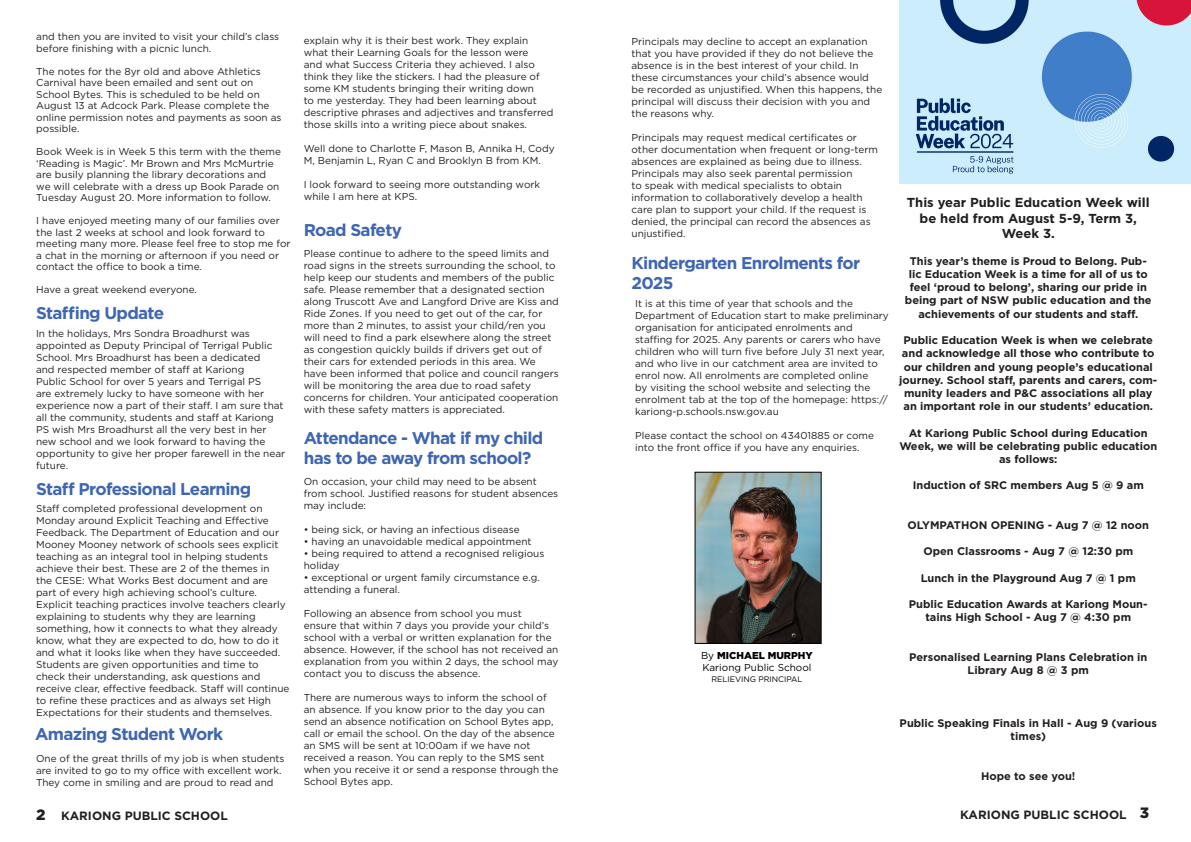
<style>
.page{position:relative;width:1191px;height:842px;background:#fff}
.page>*{position:absolute;margin:0;border:0;box-sizing:border-box;transform-origin:0 0}
.t1{font:700 17px/19.9px "Gotham";letter-spacing:-.04em;color:#3e66b1}
.t2{font:700 13px/15.6px "Gotham";color:#231f20;text-align:center}
.t3{font:700 12px "Gotham";color:#231f20}
.t4{font:700 11px/13.2px "Gotham";color:#231f20;text-align:center}
.t5{font:10px/12px "Gotham";color:#231f20}
.t6{font:10px "Gotham";color:#000}
.t7{font:900 10px "Gotham";color:#000}
.t8{font:8px "Gotham";color:#000}
.s1{font-weight:400}
.s2{font-weight:900;font-size:15px}
</style>
<div class="page">
<img style="left:899px;top:0;width:292px;height:183px">
<img style="left:696px;top:474px;width:123px;height:168px">
<div style="left:694px;top:472px;width:127px;height:172px;border:1px solid #000"></div>
<p class="t5" style="left:36px;top:31px;width:244px;line-height:11.5px">and then you are invited to visit your child’s class before finishing with a picnic lunch.</p>
<p class="t5" style="left:36px;top:65px;width:247px;line-height:11.5px">The notes for the 8yr old and above Athletics Carnival have been emailed and sent out on School Bytes. This is scheduled to be held on August 13 at Adcock Park. Please complete the online permission notes and payments as soon as possible.</p>
<p class="t5" style="left:36px;top:146px;width:246px;line-height:11.5px">Book Week is in Week 5 this term with the theme ‘Reading is Magic’. Mr Brown and Mrs McMurtrie are busily planning the library decorations and we will celebrate with a dress up Book Parade on Tuesday August 20. More information to follow.</p>
<p class="t5" style="left:36px;top:215px;width:256px;line-height:11.5px">I have enjoyed meeting many of our families over the last 2 weeks at school and look forward to meeting many more. Please feel free to stop me for a chat in the morning or afternoon if you need or contact the office to book a time.</p>
<p class="t5" style="left:36px;top:284px;width:162px">Have a great weekend everyone.</p>
<p class="t1" style="left:36px;top:303px;width:130px">Staffing Update</p>
<p class="t5" style="left:36px;top:327px;width:251px">In the holidays, Mrs Sondra Broadhurst was appointed as Deputy Principal of Terrigal Public School. Mrs Broadhurst has been a dedicated<br>and respected member of staff at Kariong<br>Public School for over 5 years and Terrigal PS<br>are extremely lucky to have someone with her experience now a part of their staff. I am sure that all the community, students and staff at Kariong PS wish Mrs Broadhurst all the very best in her new school and we look forward to having the opportunity to give her proper farewell in the near future.</p>
<p class="t1" style="left:36px;top:479px;width:217px">Staff Professional Learning</p>
<p class="t5" style="left:36px;top:502px;width:255px">Staff completed professional development on Monday around Explicit Teaching and Effective Feedback. The Department of Education and our Mooney Mooney network of schools sees explicit teaching as an integral tool in helping students achieve their best. These are 2 of the themes in<br>the CESE: What Works Best document and are part of every high achieving school’s culture.<br>Explicit teaching practices involve teachers clearly explaining to students why they are learning something, how it connects to what they already know, what they are expected to do, how to do it and what it looks like when they have succeeded.<br>Students are given opportunities and time to check their understanding, ask questions and receive clear, effective feedback. Staff will continue to refine these practices and as always set High Expectations for their students and themselves.</p>
<p class="t1" style="left:35px;top:724px;width:190px">Amazing Student Work</p>
<p class="t5" style="left:36px;top:753px;width:250px">One of the great thrills of my job is when students are invited to go to my office with excellent work.<br>They come in smiling and are proud to read and</p>
<p class="t5" style="left:304px;top:34px;width:251px">explain why it is their best work. They explain what their Learning Goals for the lesson were<br>and what Success Criteria they achieved. I also think they like the stickers. I had the pleasure of some KM students bringing their writing down<br>to me yesterday. They had been learning about descriptive phrases and adjectives and transferred those skills into a writing piece about snakes.</p>
<p class="t5" style="left:304px;top:142px;width:252px">Well done to Charlotte F, Mason B, Annika H, Cody<br>M, Benjamin L, Ryan C and Brooklyn B from KM.</p>
<p class="t5" style="left:304px;top:178px;width:238px">I look forward to seeing more outstanding work while I am here at KPS.</p>
<p class="t1" style="left:304px;top:220px;width:100px">Road Safety</p>
<p class="t5" style="left:304px;top:247px;width:256px">Please continue to adhere to the speed limits and road signs in the streets surrounding the school, to help keep our students and members of the public safe. Please remember that a designated section along Truscott Ave and Langford Drive are Kiss and Ride Zones. If you need to get out of the car, for more than 2 minutes, to assist your child/ren you will need to find a park elsewhere along the street as congestion quickly builds if drivers get out of their cars for extended periods in this area. We have been informed that police and council rangers will be monitoring the area due to road safety concerns for children. Your anticipated cooperation with these safety matters is appreciated.</p>
<p class="t1" style="left:304px;top:428px;width:241px">Attendance - What if my child has to be away from school?</p>
<p class="t5" style="left:304px;top:475px;width:256px">On occasion, your child may need to be absent from school. Justified reasons for student absences may include:</p>
<p class="t5" style="left:304px;top:523px;width:217px">• being sick, or having an infectious disease</p>
<p class="t5" style="left:304px;top:535px;width:229px">• having an unavoidable medical appointment</p>
<p class="t5" style="left:304px;top:547px;width:242px">• being required to attend a recognised religious holiday</p>
<p class="t5" style="left:304px;top:571px;width:238px">• exceptional or urgent family circumstance e.g. attending a funeral.</p>
<p class="t5" style="left:304px;top:607px;width:256px">Following an absence from school you must<br>ensure that within 7 days you provide your child’s school with a verbal or written explanation for the absence. However, if the school has not received an explanation from you within 2 days, the school may contact you to discuss the absence.</p>
<p class="t5" style="left:304px;top:691px;width:256px">There are numerous ways to inform the school of an absence. If you know prior to the day you can send an absence notification on School Bytes app, call or email the school. On the day of the absence an SMS will be sent at 10:00am if we have not received a reason. You can reply to the SMS sent when you receive it or send a response through the School Bytes app.</p>
<p class="t5" style="left:631px;top:35px;width:252px">Principals may decline to accept an explanation that you have provided if they do not believe the absence is in the best interest of your child. In these circumstances your child’s absence would be recorded as unjustified. When this happens, the principal will discuss their decision with you and the reasons why.</p>
<p class="t5" style="left:631px;top:131px;width:248px">Principals may request medical certificates or other documentation when frequent or long-term absences are explained as being due to illness.<br>Principals may also seek parental permission<br>to speak with medical specialists to obtain information to collaboratively develop a health care plan to support your child. If the request is denied, the principal can record the absences as unjustified.</p>
<p class="t1" style="left:631px;top:253px;width:230px">Kindergarten Enrolments for<br>2025</p>
<p class="t5" style="left:635px;top:297px;width:255px">It is at this time of year that schools and the Department of Education start to make preliminary organisation for anticipated enrolments and staffing for 2025. Any parents or carers who have children who will turn five before July 31 next year, and who live in our catchment area are invited to enrol now. All enrolments are completed online<br>by visiting the school website and selecting the enrolment tab at the top of the homepage: https:// kariong-p.schools.nsw.gov.au</p>
<p class="t5" style="left:635px;top:429px;width:240px">Please contact the school on 43401885 or come into the front office if you have any enquiries.</p>
<p class="t7" style="left:701px;top:648px;width:113px"><span class="s1">By</span> MICHAEL MURPHY</p>
<p class="t6" style="left:702px;top:661px;width:111px">Kariong Public School</p>
<p class="t8" style="left:711px;top:674px;width:93px">RELIEVING PRINCIPAL</p>
<p class="t2" style="left:907px;top:195px;width:244px">This year Public Education Week will be held from August 5-9, Term 3,<br>Week 3.</p>
<p class="t4" style="left:905px;top:254px;width:248px">This year’s theme is Proud to Belong. Pub&shy;lic Education Week is a time for all of us to feel ‘proud to belong’, sharing our pride in being part of NSW public education and the achievements of our students and staff.</p>
<p class="t4" style="left:899px;top:333px;width:259px">Public Education Week is when we celebrate and acknowledge all those who contribute to our children and young people’s educational journey. School staff, parents and carers, com&shy;munity leaders and P&amp;C associations all play an important role in our students’ education.</p>
<p class="t4" style="left:899px;top:426px;width:259px">At Kariong Public School during Education<br>Week, we will be celebrating public education as follows:</p>
<p class="t4" style="left:912px;top:479px;width:232px">Induction of SRC members Aug 5 @ 9 am</p>
<p class="t4" style="left:907px;top:518px;width:243px">OLYMPATHON OPENING - Aug 7 @ 12 noon</p>
<p class="t4" style="left:923px;top:545px;width:211px">Open Classrooms - Aug 7 @ 12:30 pm</p>
<p class="t4" style="left:920px;top:571px;width:216px">Lunch in the Playground Aug 7 @ 1 pm</p>
<p class="t4" style="left:909px;top:597px;width:240px">Public Education Awards at Kariong Moun&shy;tains High School - Aug 7 @ 4:30 pm</p>
<p class="t4" style="left:909px;top:650px;width:240px">Personalised Learning Plans Celebration in<br>Library Aug 8 @ 3 pm</p>
<p class="t4" style="left:899px;top:716px;width:259px">Public Speaking Finals in Hall - Aug 9 (various times)</p>
<p class="t4" style="left:981px;top:769px;width:96px">Hope to see you!</p>
<p class="t3" style="left:36px;top:807px;width:193px"><span class="s2">2</span> KARIONG PUBLIC SCHOOL</p>
<p class="t3" style="left:960px;top:806px;width:191px">KARIONG PUBLIC SCHOOL <span class="s2">3</span></p>
</div>
